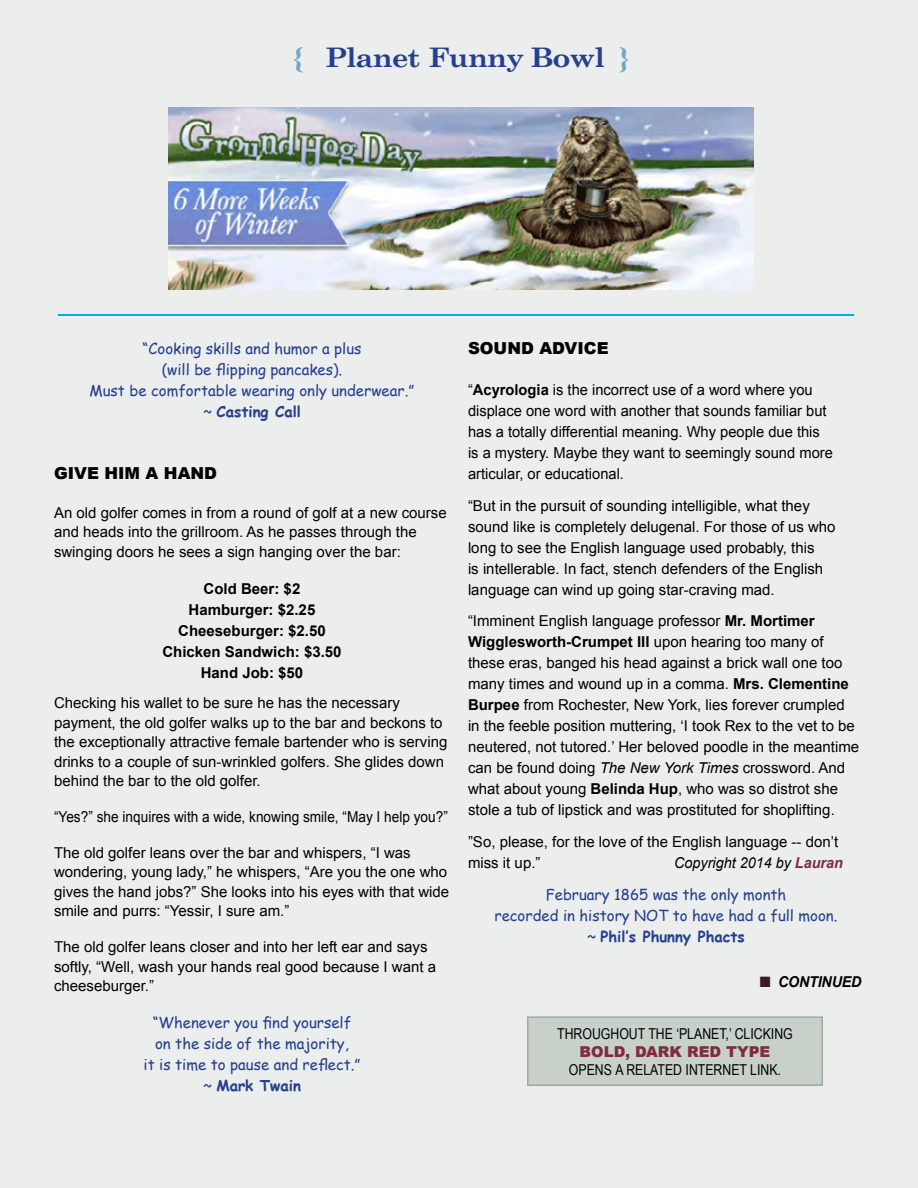
<style>
.page{position:relative;width:918px;height:1188px;background:#ebeeec}
.page>*{position:absolute;margin:0;border:0;box-sizing:border-box;transform-origin:0 0}
.t1{font:700 27px "Century Schoolbook";letter-spacing:-.04em;color:#25408f;scale:1.1 1}
.t2{font:900 16.5px "Arial";color:#000}
.t3{font:15px/21px "Arial";color:#000}
.t4{font:15px/21px "Comic Sans MS";color:#25408f;text-align:center}
.t5{font:700 15px/21px "Arial";color:#000;text-align:center}
.t6{font:15px "Arial Narrow";color:#000}
.t7{font:15px "Arial";color:#000;scale:.91 1}
.t8{font:italic 15px "Arial";color:#000;scale:.96 1}
.t9{font:900 15px "Arial";color:#802c3d}
.t10{font:italic 700 15px "Arial";letter-spacing:-.01em;color:#000;scale:.95 1}
.s1{color:#74a7c8}
.s2{font-weight:700}
.s3{font-style:italic}
.s4{font-weight:700;color:#802c3d}
.s5{color:#401728}
</style>
<div class="page">
<img style="left:168px;top:107px;width:586px;height:183px">
<div style="left:528px;top:1017px;width:294px;height:68px;background:#c7d0c9"></div>
<div style="left:527px;top:1016px;width:296px;height:70px;border:2px solid #9daca1"></div>
<hr style="left:58px;top:314px;width:796px;height:1px;background:#00aeef">
<h1 class="t1" style="left:293px;top:41px;width:308px"><span class="s1">{</span> Planet Funny Bowl <span class="s1">}</span></h1>
<p class="t4" style="left:90px;top:338px;width:326px">“Cooking skills and humor a plus<br>(will be flipping pancakes).<br>Must be comfortable wearing only underwear.” ~ <span class="s2">Casting Call</span></p>
<p class="t2" style="left:54px;top:464px;width:165px">GIVE HIM A HAND</p>
<p class="t3" style="left:54px;top:503px;width:394px;line-height:19.5px">An old golfer comes in from a round of golf at a new course and heads into the grillroom. As he passes through the swinging doors he sees a sign hanging over the bar:</p>
<p class="t5" style="left:162px;top:579px;width:181px">Cold Beer: $2<br>Hamburger: $2.25<br>Cheeseburger: $2.50<br>Chicken Sandwich: $3.50<br>Hand Job: $50</p>
<p class="t3" style="left:54px;top:694px;width:395px;line-height:19.5px">Checking his wallet to be sure he has the necessary payment, the old golfer walks up to the bar and beckons to the exceptionally attractive female bartender who is serving drinks to a couple of sun-wrinkled golfers. She glides down behind the bar to the old golfer.</p>
<p class="t7" style="left:54px;top:807px;width:434px">“Yes?” she inquires with a wide, knowing smile, “May I help you?”</p>
<p class="t3" style="left:54px;top:843px;width:397px;line-height:19.5px">The old golfer leans over the bar and whispers, “I was wondering, young lady,” he whispers, “Are you the one who gives the hand jobs?” She looks into his eyes with that wide smile and purrs: “Yessir, I sure am.”</p>
<p class="t3" style="left:54px;top:937px;width:384px;line-height:19.5px">The old golfer leans closer and into her left ear and says softly, “Well, wash your hands real good because I want a cheeseburger.”</p>
<p class="t4" style="left:143px;top:1012px;width:219px">“Whenever you find yourself on the side of the majority,<br>it is time to pause and reflect.” ~ <span class="s2">Mark Twain</span></p>
<p class="t2" style="left:468px;top:339px;width:142px">SOUND ADVICE</p>
<p class="t3" style="left:468px;top:379px;width:366px">“<span class="s2">Acyrologia</span> is the incorrect use of a word where you displace one word with another that sounds familiar but has a totally differential meaning. Why people due this is a mystery. Maybe they want to seemingly sound more articular, or educational.   </p>
<p class="t3" style="left:468px;top:495px;width:369px">“But in the pursuit of sounding intelligible, what they sound like is completely delugenal. For those of us who long to see the English language used probably, this<br>is intellerable. In fact, stench defenders of the English language can wind up going star-craving mad.</p>
<p class="t3" style="left:468px;top:611px;width:393px">“Imminent English language professor <span class="s2">Mr. Mortimer Wigglesworth-Crumpet III</span> upon hearing too many of these eras, banged his head against a brick wall one too many times and wound up in a comma. <span class="s2">Mrs. Clementine Burpee</span> from Rochester, New York, lies forever crumpled in the feeble position muttering, ‘I took Rex to the vet to be neutered, not tutored.’ Her beloved poodle in the meantime can be found doing <span class="s3">The New York Times</span> crossword. And what about young <span class="s2">Belinda Hup</span>, who was so distrot she stole a tub of lipstick and was prostituted for shoplifting.</p>
<p class="t3" style="left:468px;top:832px;width:372px">”So, please, for the love of the English language -- don’t miss it up.”</p>
<p class="t8" style="left:674px;top:853px;width:177px">Copyright 2014 by <span class="s4">Lauran</span></p>
<p class="t4" style="left:494px;top:884px;width:345px">February 1865 was the only month<br>recorded in history NOT to have had a full moon. ~ <span class="s2">Phil’s Phunny Phacts</span></p>
<p class="t10" style="left:760px;top:971px;width:109px"><span class="s5">■</span> CONTINUED</p>
<p class="t6" style="left:557px;top:1022px;width:237px">THROUGHOUT THE ‘PLANET,’ CLICKING</p>
<p class="t9" style="left:580px;top:1043px;width:192px">BOLD, DARK RED TYPE</p>
<p class="t6" style="left:569px;top:1058px;width:214px">OPENS A RELATED INTERNET LINK.</p>
</div>
